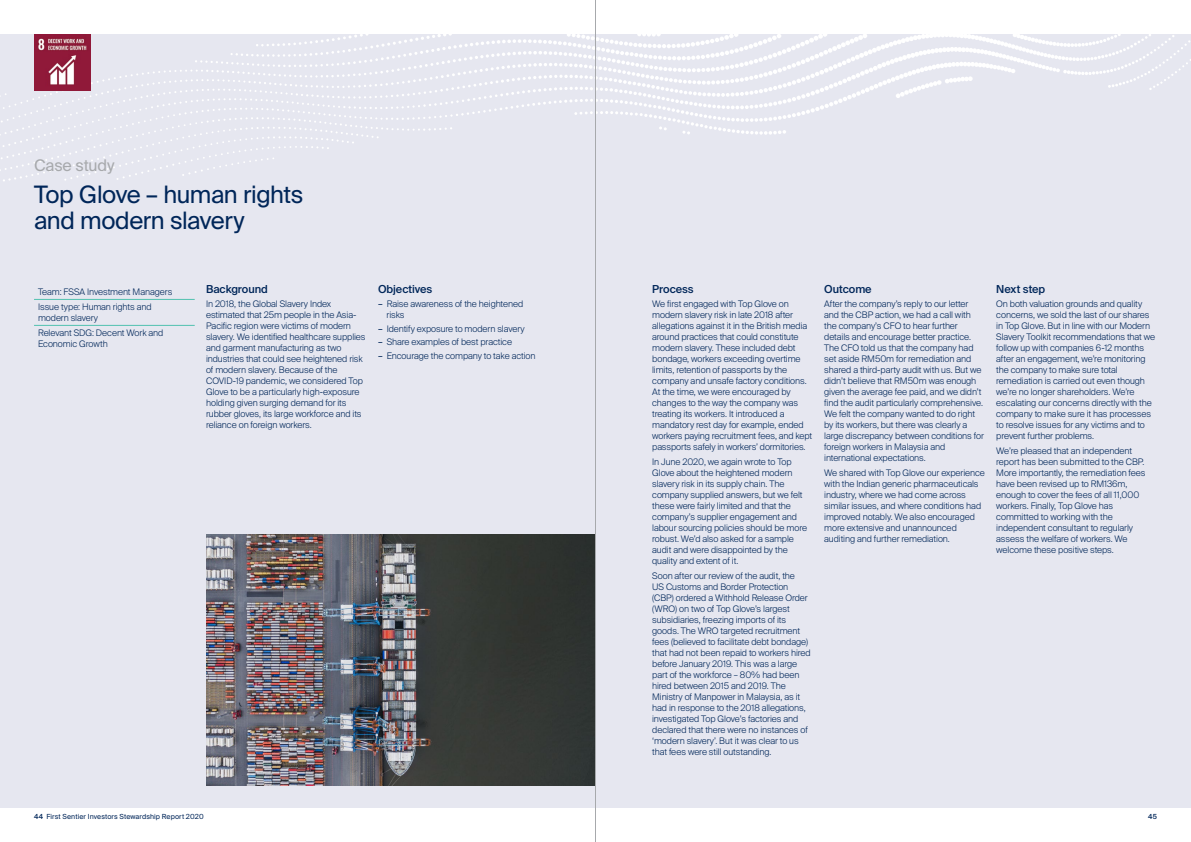
<style>
.page{position:relative;width:1191px;height:842px;background:#fff}
.page>*{position:absolute;margin:0;border:0;box-sizing:border-box;transform-origin:0 0}
.t1{font:24px/26px "Suisse Intl";letter-spacing:-.02em;color:#002659}
.t2{font:16px "Suisse Intl";letter-spacing:-.01em;color:#a7a9ac}
.t3{font:500 11px "Suisse Intl";letter-spacing:-.005em;color:#002659}
.t4{font:300 9px/11px "Suisse Intl";letter-spacing:-.005em;color:#002659}
.t5{font:7px "Suisse Intl";letter-spacing:.01em;color:#002659}
.t6{font:500 7px "Suisse Intl";color:#002659}
.s1{font-weight:400}
.s2{font-weight:500}
</style>
<div class="page">
<div style="left:0;top:34px;width:1191px;height:774px;background:#e6e7f0"></div>
<svg style="left:0;top:34px;width:1191px;height:147px"></svg>
<hr style="left:34px;top:299px;width:161px;height:1px;background:#50c1af">
<hr style="left:34px;top:325px;width:161px;height:1px;background:#50c1af">
<img style="left:34px;top:34px;width:57px;height:57px">
<img style="left:206px;top:535px;width:389px;height:250px">
<hr style="left:595px;top:0;width:1px;height:842px;background:#a7a9ac">
<h2 class="t2" style="left:34px;top:156px;width:82px">Case study</h2>
<h1 class="t1" style="left:34px;top:181px;width:271px">Top Glove – human rights and modern slavery</h1>
<p class="t4" style="left:38px;top:285px;width:136px;line-height:15px">Team: FSSA Investment Managers<br>Issue type: Human rights and</p>
<p class="t4" style="left:38px;top:311px;width:127px;line-height:15px">modern slavery<br>Relevant SDG: Decent Work and</p>
<p class="t4" style="left:38px;top:339px;width:71px">Economic Growth</p>
<p class="t3" style="left:206px;top:283px;width:63px">Background</p>
<p class="t4" style="left:206px;top:298px;width:161px">In 2018, the Global Slavery Index estimated that 25m people in the Asia-Pacific region were victims of modern slavery. We identified healthcare supplies and garment manufacturing as two industries that could see heightened risk of modern slavery. Because of the COVID-19 pandemic, we considered Top Glove to be a particularly high-exposure holding given surging demand for its rubber gloves, its large workforce and its reliance on foreign workers.</p>
<p class="t3" style="left:378px;top:283px;width:56px">Objectives</p>
<p class="t4" style="left:386px;top:298px;width:138px;text-indent:-9px"><span class="s1">–</span> Raise awareness of the heightened risks</p>
<p class="t4" style="left:378px;top:323px;width:148px"><span class="s1">–</span> Identify exposure to modern slavery</p>
<p class="t4" style="left:378px;top:337px;width:135px"><span class="s1">–</span> Share examples of best practice</p>
<p class="t4" style="left:378px;top:351px;width:159px"><span class="s1">–</span> Encourage the company to take action</p>
<p class="t3" style="left:652px;top:283px;width:43px">Process</p>
<p class="t4" style="left:652px;top:298px;width:161px">We first engaged with Top Glove on modern slavery risk in late 2018 after allegations against it in the British media around practices that could constitute modern slavery. These included debt bondage, workers exceeding overtime limits, retention of passports by the company and unsafe factory conditions.<br>At the time, we were encouraged by changes to the way the company was treating its workers. It introduced a mandatory rest day for example, ended workers paying recruitment fees, and kept passports safely in workers’ dormitories.</p>
<p class="t4" style="left:652px;top:456px;width:156px">In June 2020, we again wrote to Top Glove about the heightened modern slavery risk in its supply chain. The company supplied answers, but we felt these were fairly limited and that the company’s supplier engagement and labour sourcing policies should be more robust. We’d also asked for a sample audit and were disappointed by the quality and extent of it.</p>
<p class="t4" style="left:652px;top:571px;width:160px">Soon after our review of the audit, the<br>US Customs and Border Protection (CBP) ordered a Withhold Release Order (WRO) on two of Top Glove’s largest subsidiaries, freezing imports of its goods. The WRO targeted recruitment fees (believed to facilitate debt bondage) that had not been repaid to workers hired before January 2019. This was a large part of the workforce – 80% had been hired between 2015 and 2019. The Ministry of Manpower in Malaysia, as it had in response to the 2018 allegations, investigated Top Glove’s factories and declared that there were no instances of ‘modern slavery’. But it was clear to us that fees were still outstanding.</p>
<p class="t3" style="left:824px;top:283px;width:49px">Outcome</p>
<p class="t4" style="left:824px;top:298px;width:161px">After the company’s reply to our letter and the CBP action, we had a call with the company’s CFO to hear further details and encourage better practice.<br>The CFO told us that the company had set aside RM50m for remediation and shared a third-party audit with us. But we didn’t believe that RM50m was enough given the average fee paid, and we didn’t find the audit particularly comprehensive.<br>We felt the company wanted to do right by its workers, but there was clearly a large discrepancy between conditions for foreign workers in Malaysia and international expectations.</p>
<p class="t4" style="left:824px;top:467px;width:162px">We shared with Top Glove our experience with the Indian generic pharmaceuticals industry, where we had come across similar issues, and where conditions had improved notably. We also encouraged more extensive and unannounced auditing and further remediation.</p>
<p class="t3" style="left:996px;top:283px;width:50px">Next step</p>
<p class="t4" style="left:996px;top:298px;width:160px">On both valuation grounds and quality concerns, we sold the last of our shares in Top Glove. But in line with our Modern Slavery Toolkit recommendations that we follow up with companies 6-12 months after an engagement, we’re monitoring the company to make sure total remediation is carried out even though we’re no longer shareholders. We’re escalating our concerns directly with the company to make sure it has processes to resolve issues for any victims and to prevent further problems.</p>
<p class="t4" style="left:996px;top:445px;width:151px">We’re pleased that an independent report has been submitted to the CBP.<br>More importantly, the remediation fees have been revised up to RM136m, enough to cover the fees of all 11,000 workers. Finally, Top Glove has committed to working with the independent consultant to regularly assess the welfare of workers. We welcome these positive steps.</p>
<p class="t5" style="left:34px;top:812px;width:171px"><span class="s2">44</span> First Sentier Investors Stewardship Report 2020</p>
<p class="t6" style="left:1148px;top:812px;width:10px">45</p>
</div>
